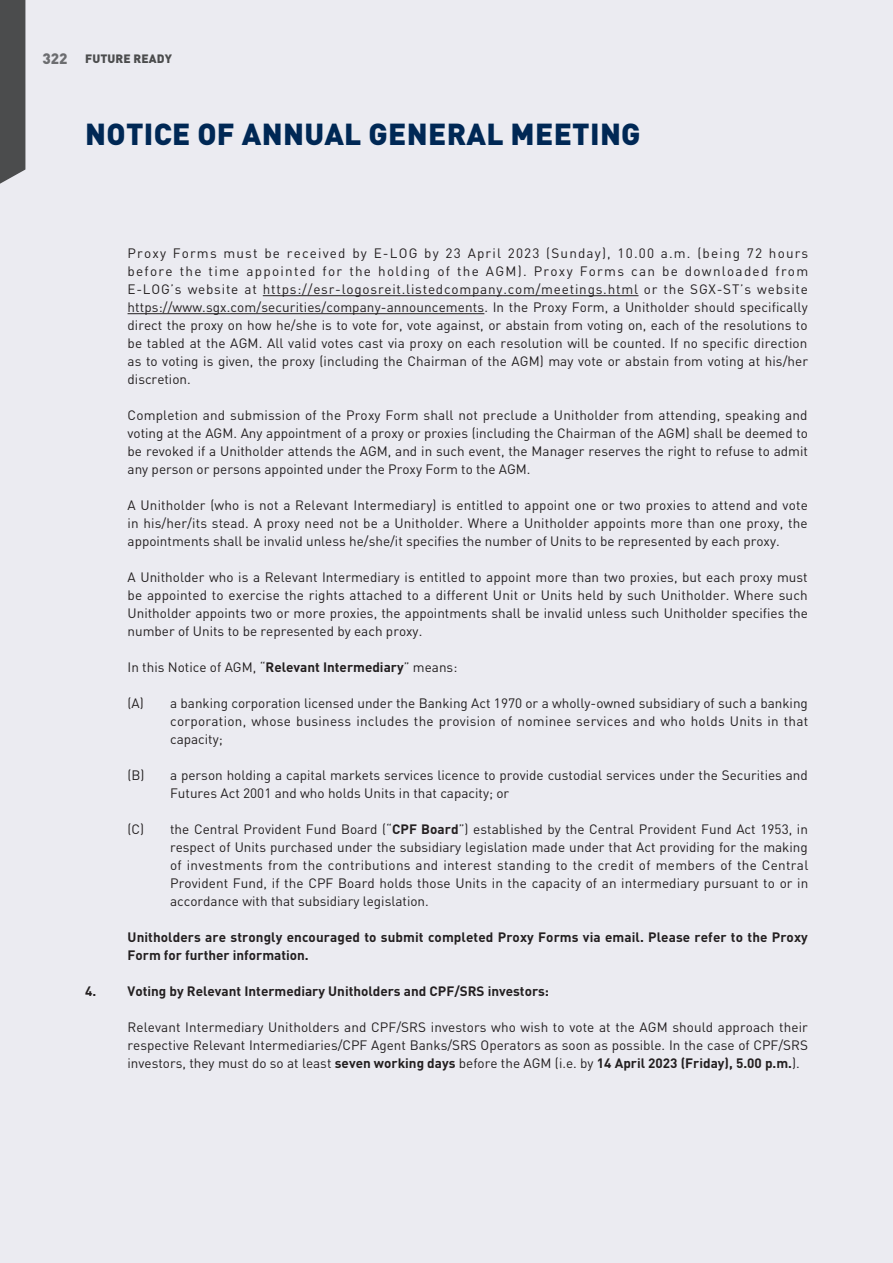
<style>
.page{position:relative;width:893px;height:1263px;background:#ebebf1}
.page>*{position:absolute;margin:0;border:0;box-sizing:border-box;transform-origin:0 0}
.t1{font:900 30px "DIN Pro";letter-spacing:.01em;color:#002855}
.t2{font:900 15px "DIN Pro";color:#6c6d70}
.t3{font:13.5px/18px "DIN Pro";color:#231f20;text-align:justify}
.t4{font:700 13.5px/18px "DIN Pro";letter-spacing:.005em;color:#231f20}
.t5{font:900 12px "DIN Pro";letter-spacing:.01em;color:#4b4c4d}
.s1{font-weight:700}
</style>
<div class="page">
<div style="left:0;top:0;width:25px;height:184px;background:#4b4c4d"></div>
<hr style="left:263px;top:295px;width:375px;height:1px;background:#231f20">
<hr style="left:128px;top:313px;width:356px;height:1px;background:#231f20">
<p class="t2" style="left:43px;top:48px;width:27px">322</p>
<p class="t5" style="left:85px;top:50px;width:89px">FUTURE READY</p>
<h1 class="t1" style="left:85px;top:114px;width:557px">NOTICE OF ANNUAL GENERAL MEETING</h1>
<p class="t3" style="left:128px;top:244px;width:682px">Proxy Forms must be received by E-LOG by 23 April 2023 (Sunday), 10.00 a.m. (being 72 hours before the time appointed for the holding of the AGM). Proxy Forms can be downloaded from E-LOG’s website at https://esr-logosreit.listedcompany.com/meetings.html or the SGX-ST’s website https://www.sgx.com/securities/company-announcements. In the Proxy Form, a Unitholder should specifically direct the proxy on how he/she is to vote for, vote against, or abstain from voting on, each of the resolutions to be tabled at the AGM. All valid votes cast via proxy on each resolution will be counted. If no specific direction as to voting is given, the proxy (including the Chairman of the AGM) may vote or abstain from voting at his/her discretion.</p>
<p class="t3" style="left:128px;top:406px;width:682px">Completion and submission of the Proxy Form shall not preclude a Unitholder from attending, speaking and voting at the AGM. Any appointment of a proxy or proxies (including the Chairman of the AGM) shall be deemed to be revoked if a Unitholder attends the AGM, and in such event, the Manager reserves the right to refuse to admit any person or persons appointed under the Proxy Form to the AGM.</p>
<p class="t3" style="left:128px;top:496px;width:682px">A Unitholder (who is not a Relevant Intermediary) is entitled to appoint one or two proxies to attend and vote in his/her/its stead. A proxy need not be a Unitholder. Where a Unitholder appoints more than one proxy, the appointments shall be invalid unless he/she/it specifies the number of Units to be represented by each proxy.</p>
<p class="t3" style="left:128px;top:568px;width:682px">A Unitholder who is a Relevant Intermediary is entitled to appoint more than two proxies, but each proxy must be appointed to exercise the rights attached to a different Unit or Units held by such Unitholder. Where such Unitholder appoints two or more proxies, the appointments shall be invalid unless such Unitholder specifies the number of Units to be represented by each proxy.</p>
<p class="t3" style="left:128px;top:658px;width:331px">In this Notice of AGM, “<span class="s1">Relevant Intermediary</span>” means:</p>
<p class="t3" style="left:170px;top:694px;width:640px;text-indent:-43px">(A) a banking corporation licensed under the Banking Act 1970 or a wholly-owned subsidiary of such a banking corporation, whose business includes the provision of nominee services and who holds Units in that capacity;</p>
<p class="t3" style="left:170px;top:766px;width:639px;text-indent:-43px">(B) a person holding a capital markets services licence to provide custodial services under the Securities and<br>Futures Act 2001 and who holds Units in that capacity; or</p>
<p class="t3" style="left:170px;top:820px;width:640px;text-indent:-43px">(C) the Central Provident Fund Board (“<span class="s1">CPF Board</span>”) established by the Central Provident Fund Act 1953, in respect of Units purchased under the subsidiary legislation made under that Act providing for the making of investments from the contributions and interest standing to the credit of members of the Central Provident Fund, if the CPF Board holds those Units in the capacity of an intermediary pursuant to or in accordance with that subsidiary legislation.</p>
<p class="t4" style="left:128px;top:928px;width:682px">Unitholders are strongly encouraged to submit completed Proxy Forms via email. Please refer to the Proxy<br>Form for further information.</p>
<p class="t4" style="left:85px;top:982px;width:466px">4. Voting by Relevant Intermediary Unitholders and CPF/SRS investors:</p>
<p class="t3" style="left:128px;top:1018px;width:682px">Relevant Intermediary Unitholders and CPF/SRS investors who wish to vote at the AGM should approach their respective Relevant Intermediaries/CPF Agent Banks/SRS Operators as soon as possible. In the case of CPF/SRS investors, they must do so at least <span class="s1">seven working days</span> before the AGM (i.e. by <span class="s1">14 April 2023 (Friday), 5.00 p.m.</span>).</p>
</div>
